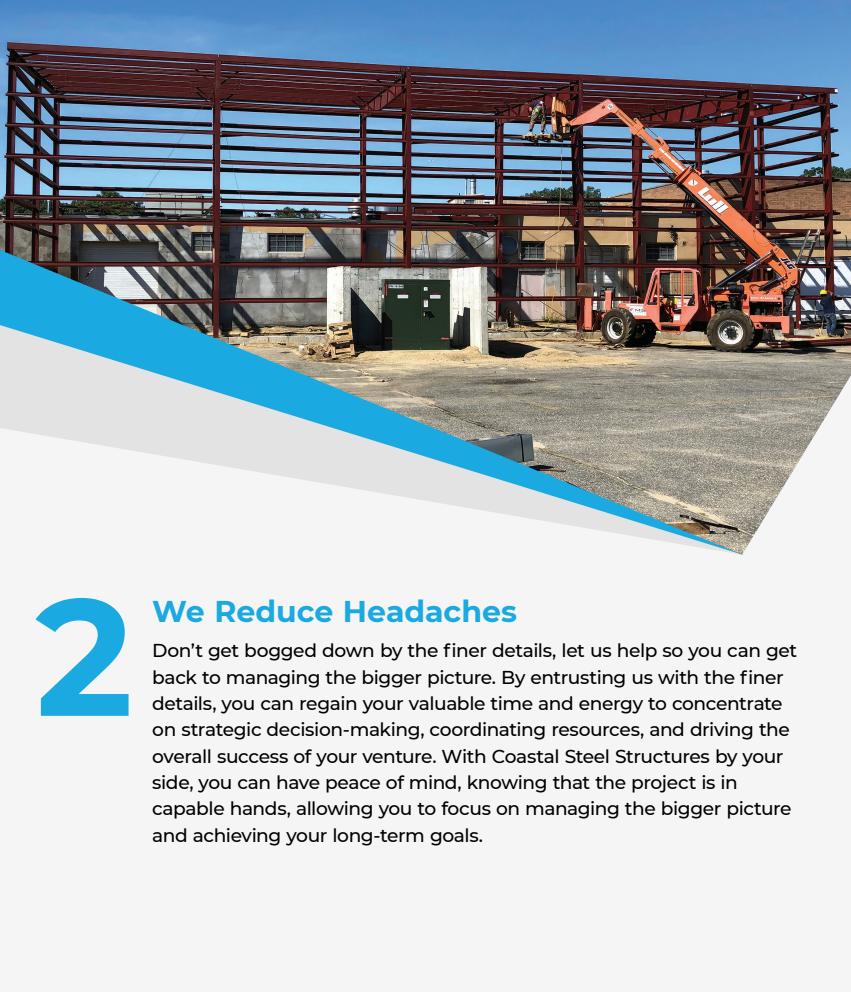
<style>
.page{position:relative;width:851px;height:992px;background:#fff}
.page>*{position:absolute;margin:0;border:0;box-sizing:border-box;transform-origin:0 0}
.t1{font:700 165.6px "Montserrat";color:#1aa9e0}
.t2{font:700 30px "Montserrat";letter-spacing:-.005em;color:#1aa9e0}
.t3{font:500 18.6px/26.4px "Montserrat";letter-spacing:-.025em;color:#000}
</style>
<div class="page">
<div style="left:0;top:0;width:850px;height:992px;background:#f5f5f5"></div>
<img style="left:0;top:0;width:850px;height:555px">
<h1 class="t1" style="left:35px;top:538px;width:99px">2</h1>
<h2 class="t2" style="left:152px;top:590px;width:366px">We Reduce Headaches</h2>
<p class="t3" style="left:152px;top:637px;width:646px">Don’t get bogged down by the finer details, let us help so you can get back to managing the bigger picture. By entrusting us with the finer details, you can regain your valuable time and energy to concentrate on strategic decision-making, coordinating resources, and driving the overall success of your venture. With Coastal Steel Structures by your side, you can have peace of mind, knowing that the project is in capable hands, allowing you to focus on managing the bigger picture and achieving your long-term goals.</p>
</div>
